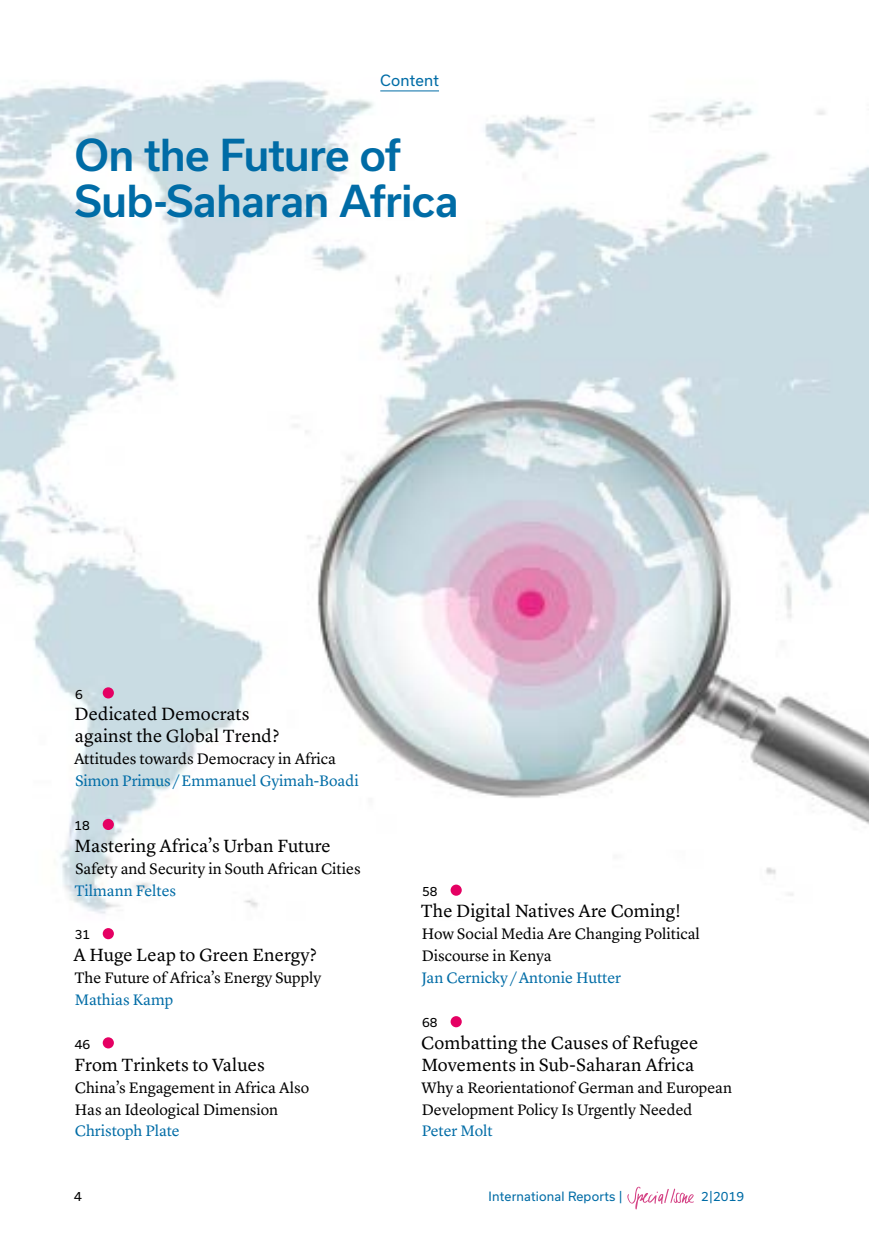
<style>
.page{position:relative;width:869px;height:1246px;background:#fff}
.page>*{position:absolute;margin:0;border:0;box-sizing:border-box;transform-origin:0 0}
.t1{font:500 42px/45.5px "Usual";letter-spacing:-.02em;color:#006ca6}
.t2{font:18.38px/21.9px "Lyon Text";letter-spacing:.005em;color:#000}
.t3{font:15.75px/21.9px "Lyon Text";color:#000}
.t4{font:15.75px "Lyon Text";color:#006ca6}
.t5{font:14.88px "Usual";letter-spacing:.01em;color:#006ca6}
.t6{font:12.25px "Usual";letter-spacing:.015em;color:#006ca6}
.t7{font:12.25px "Usual";letter-spacing:.005em;color:#000}
</style>
<div class="page">
<img style="left:0;top:80px;width:868px;height:1130px">
<svg style="left:627px;top:1186px;width:66px;height:23px"></svg>
<hr style="left:380px;top:90px;width:59px;height:1px;background:#006ca6">
<div style="left:103px;top:687px;width:11px;height:11px;background:#e50063;border-radius:50%"></div>
<div style="left:103px;top:818px;width:11px;height:11px;background:#e50063;border-radius:50%"></div>
<div style="left:103px;top:927px;width:11px;height:12px;background:#e50063;border-radius:50%"></div>
<div style="left:103px;top:1037px;width:11px;height:11px;background:#e50063;border-radius:50%"></div>
<div style="left:450px;top:884px;width:11px;height:11px;background:#e50063;border-radius:50%"></div>
<svg style="left:450px;top:1015px;width:11px;height:12px"></svg>
<p class="t5" style="left:380px;top:71px;width:60px">Content</p>
<h1 class="t1" style="left:74px;top:132px;width:385px">On the Future of<br>Sub-Saharan Africa</h1>
<p class="t7" style="left:75px;top:686px;width:9px">6</p>
<p class="t2" style="left:74px;top:701px;width:206px">Dedicated Democrats against the Global Trend?</p>
<p class="t3" style="left:74px;top:746px;width:263px">Attitudes towards Democracy in Africa</p>
<p class="t4" style="left:75px;top:768px;width:285px">Simon Primus / Emmanuel Gyimah-Boadi</p>
<p class="t7" style="left:74px;top:818px;width:17px">18</p>
<p class="t2" style="left:74px;top:833px;width:258px">Mastering Africa’s Urban Future</p>
<p class="t3" style="left:75px;top:856px;width:286px">Safety and Security in South African Cities</p>
<p class="t4" style="left:74px;top:878px;width:103px">Tilmann Feltes</p>
<p class="t7" style="left:75px;top:927px;width:17px">31</p>
<p class="t2" style="left:73px;top:942px;width:245px">A Huge Leap to Green Energy?</p>
<p class="t3" style="left:74px;top:965px;width:248px">The Future of Africa’s Energy Supply</p>
<p class="t4" style="left:75px;top:987px;width:100px">Mathias Kamp</p>
<p class="t7" style="left:75px;top:1036px;width:17px">46</p>
<p class="t2" style="left:74px;top:1051px;width:192px">From Trinkets to Values</p>
<p class="t3" style="left:75px;top:1074px;width:236px">China’s Engagement in Africa Also<br>Has an Ideological Dimension</p>
<p class="t4" style="left:75px;top:1118px;width:106px">Christoph Plate</p>
<p class="t7" style="left:422px;top:883px;width:17px">58</p>
<p class="t2" style="left:420px;top:898px;width:261px">The Digital Natives Are Coming!</p>
<p class="t3" style="left:421px;top:921px;width:280px">How Social Media Are Changing Political<br>Discourse in Kenya</p>
<p class="t4" style="left:421px;top:965px;width:201px">Jan Cernicky / Antonie Hutter</p>
<p class="t7" style="left:422px;top:1015px;width:17px">68</p>
<p class="t2" style="left:421px;top:1030px;width:278px">Combatting the Causes of Refugee<br>Movements in Sub-Saharan Africa</p>
<p class="t3" style="left:421px;top:1074px;width:312px">Why a Reorientationof German and European<br>Development Policy Is Urgently Needed</p>
<p class="t4" style="left:421px;top:1118px;width:72px">Peter Molt</p>
<p class="t7" style="left:74px;top:1188px;width:9px">4</p>
<p class="t6" style="left:488px;top:1188px;width:135px">International Reports |</p>
<p class="t6" style="left:700px;top:1188px;width:45px">2|2019</p>
</div>
